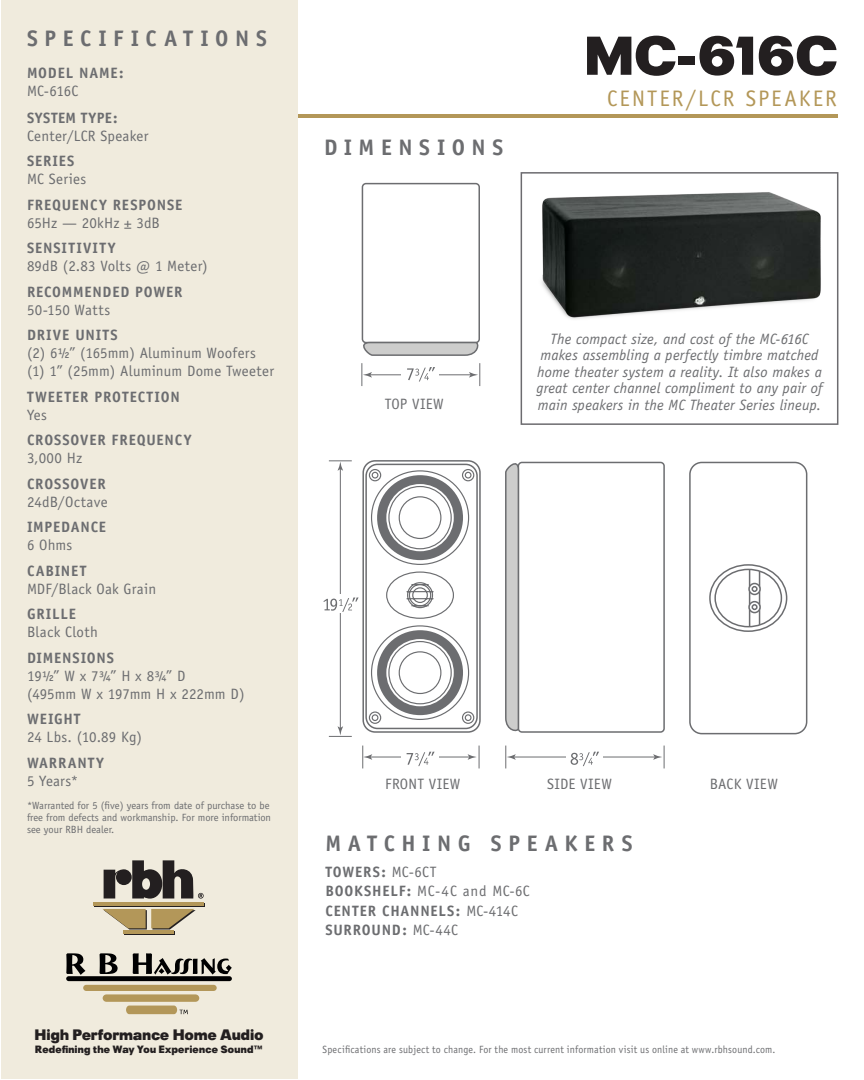
<style>
.page{position:relative;width:864px;height:1080px;background:#fff}
.page>*{position:absolute;margin:0;border:0;box-sizing:border-box;transform-origin:0 0}
.FrontModel{font:900 54px "Plak";letter-spacing:.03em;color:#231f20}
.BackSpecificationsTi{font:700 22.5px "Officina Sans";letter-spacing:.295em;color:#6c6d70}
.FrontType{font:22.5px "Officina Sans";letter-spacing:.095em;color:#b39758}
.BackTechTxt{font:15px/18px "Officina Sans";letter-spacing:.015em;color:#6c6d70}
.FrontDescription{font:italic 15px/16.5px "Officina Sans";letter-spacing:.01em;color:#6c6d70;text-align:center}
.BackTechTxtBd{font:700 15px "Officina Sans";letter-spacing:.055em;color:#6c6d70}
.Tech_Info_Text{font:15px/18px "Officina Sans";color:#6c6d70}
.BackTechTxtBd-2{font:15px/19.5px "Officina Sans";letter-spacing:.045em;color:#6c6d70}
.Redefining_tag_line{font:900 15px "Plak";letter-spacing:.025em;color:#231f20}
.Tech_Info_Text-2{font:700 15px "Officina Sans";letter-spacing:.03em;color:#6c6d70}
.BackTechTxtBd-3{font:700 15px "Officina Sans";letter-spacing:.075em;color:#6c6d70}
.footnote{font:10.5px/12px "Officina Sans";color:#6c6d70}
.BackPolicyTag{font:10.5px "Officina Sans";letter-spacing:.015em;color:#6c6d70;scale:.95 1}
.Redefining_tag_line-2{font:900 10.5px "Plak";letter-spacing:.035em;color:#231f20}
.s1{font-weight:700}
.s2{font-weight:400}
</style>
<div class="page">
<hr style="left:272px;top:114px;width:566px;height:3px;background:#b39758">
<div style="left:1px;top:1px;width:296px;height:1078px;background:#f0ebdd"></div>
<div style="left:362px;top:183px;width:118px;height:160px;border:2px solid #6c6d70;border-radius:4px"></div>
<svg style="left:362px;top:341px;width:117px;height:15px;background:#bcbcbc"></svg>
<hr style="left:370px;top:374px;width:101px;height:1px;background:#6c6d70">
<svg style="left:469px;top:363px;width:11px;height:23px"></svg>
<svg style="left:361px;top:363px;width:11px;height:23px"></svg>
<div style="left:402px;top:365px;width:37px;height:19px;background:#fff"></div>
<svg style="left:689px;top:461px;width:118px;height:274px"></svg>
<hr style="left:370px;top:757px;width:100px;height:1px;background:#6c6d70">
<div style="left:401px;top:748px;width:38px;height:18px;background:#fff"></div>
<svg style="left:362px;top:746px;width:10px;height:22px"></svg>
<svg style="left:468px;top:746px;width:12px;height:22px"></svg>
<hr style="left:340px;top:468px;width:1px;height:261px;background:#6c6d70">
<svg style="left:329px;top:460px;width:23px;height:11px"></svg>
<svg style="left:329px;top:726px;width:23px;height:11px"></svg>
<div style="left:323px;top:594px;width:35px;height:19px;background:#fff"></div>
<div style="left:362px;top:460px;width:119px;height:273px;border:2px solid #6c6d70;border-radius:12px"></div>
<svg style="left:368px;top:468px;width:107px;height:256px"></svg>
<div style="left:365px;top:464px;width:113px;height:265px;border:2px solid #6c6d70;border-radius:11px"></div>
<hr style="left:513px;top:757px;width:143px;height:1px;background:#6c6d70">
<svg style="left:653px;top:746px;width:12px;height:22px"></svg>
<svg style="left:505px;top:746px;width:11px;height:22px"></svg>
<div style="left:566px;top:748px;width:37px;height:18px;background:#fff"></div>
<div style="left:518px;top:462px;width:147px;height:271px;border:2px solid #6c6d70;border-radius:4px"></div>
<svg style="left:505px;top:462px;width:15px;height:270px;background:#bbbcbb"></svg>
<svg style="left:323px;top:598px;width:36px;height:14px"></svg>
<svg style="left:407px;top:752px;width:28px;height:14px"></svg>
<svg style="left:407px;top:367px;width:28px;height:15px"></svg>
<svg style="left:571px;top:752px;width:28px;height:14px"></svg>
<svg style="left:66px;top:953px;width:19px;height:22px"></svg>
<svg style="left:100px;top:953px;width:18px;height:21px"></svg>
<svg style="left:133px;top:953px;width:99px;height:22px"></svg>
<div style="left:83px;top:985px;width:134px;height:6px;background:#b39759;border-radius:3px"></div>
<div style="left:103px;top:994px;width:96px;height:8px;background:#b39759;border-radius:4px"></div>
<svg style="left:126px;top:1006px;width:62px;height:8px"></svg>
<div style="left:66px;top:976px;width:166px;height:5px;background:#000001;border-radius:3px"></div>
<hr style="left:94px;top:903px;width:111px;height:4px;background:#231f20">
<hr style="left:93px;top:902px;width:111px;height:4px;background:#b39759">
<hr style="left:124px;top:931px;width:51px;height:4px;background:#231f20">
<hr style="left:123px;top:930px;width:51px;height:4px;background:#b39759">
<svg style="left:102px;top:909px;width:94px;height:21px"></svg>
<svg style="left:104px;top:860px;width:100px;height:39px"></svg>
<img style="left:520px;top:178px;width:319px;height:151px">
<div style="left:521px;top:172px;width:317px;height:253px;border:2px solid #6c6b6f"></div>
<p class="BackSpecificationsTi" style="left:27px;top:24px;width:241px">SPECIFICATIONS</p>
<p class="BackTechTxtBd" style="left:27px;top:63px;width:98px">MODEL NAME:</p>
<p class="BackTechTxt" style="left:27px;top:81px;width:53px">MC-616C</p>
<p class="Tech_Info_Text-2" style="left:27px;top:108px;width:92px">SYSTEM TYPE:</p>
<p class="BackTechTxt" style="left:27px;top:126px;width:123px">Center/LCR Speaker</p>
<p class="BackTechTxtBd" style="left:27px;top:152px;width:49px">SERIES</p>
<p class="BackTechTxt" style="left:27px;top:170px;width:61px">MC Series</p>
<p class="BackTechTxtBd" style="left:27px;top:195px;width:157px">FREQUENCY RESPONSE</p>
<p class="BackTechTxt" style="left:27px;top:213px;width:135px">65Hz — 20kHz ± 3dB</p>
<p class="BackTechTxtBd-3" style="left:27px;top:239px;width:90px">SENSITIVITY</p>
<p class="BackTechTxt" style="left:27px;top:257px;width:182px">89dB (2.83 Volts @ 1 Meter)</p>
<p class="BackTechTxtBd" style="left:27px;top:282px;width:157px">RECOMMENDED POWER</p>
<p class="BackTechTxt" style="left:27px;top:300px;width:85px">50-150 Watts</p>
<p class="BackTechTxtBd" style="left:27px;top:326px;width:92px">DRIVE UNITS</p>
<p class="BackTechTxt" style="left:27px;top:344px;width:249px">(2) 6½” (165mm) Aluminum Woofers (1) 1” (25mm) Aluminum Dome Tweeter</p>
<p class="BackTechTxtBd" style="left:27px;top:387px;width:154px">TWEETER PROTECTION</p>
<p class="BackTechTxt" style="left:27px;top:405px;width:21px">Yes</p>
<p class="BackTechTxtBd" style="left:27px;top:431px;width:166px">CROSSOVER FREQUENCY</p>
<p class="BackTechTxt" style="left:27px;top:449px;width:57px">3,000 Hz</p>
<p class="BackTechTxtBd" style="left:27px;top:474px;width:80px">CROSSOVER</p>
<p class="BackTechTxt" style="left:27px;top:492px;width:82px">24dB/Octave</p>
<p class="BackTechTxtBd" style="left:27px;top:518px;width:81px">IMPEDANCE</p>
<p class="BackTechTxt" style="left:27px;top:536px;width:47px">6 Ohms</p>
<p class="BackTechTxtBd" style="left:27px;top:561px;width:61px">CABINET</p>
<p class="BackTechTxt" style="left:27px;top:579px;width:131px">MDF/Black Oak Grain</p>
<p class="BackTechTxtBd" style="left:27px;top:605px;width:51px">GRILLE</p>
<p class="BackTechTxt" style="left:27px;top:623px;width:72px">Black Cloth</p>
<p class="BackTechTxtBd" style="left:27px;top:648px;width:89px">DIMENSIONS</p>
<p class="Tech_Info_Text" style="left:27px;top:666px;width:219px">19½” W x 7¾” H x 8¾” D<br>(495mm W x 197mm H x 222mm D)</p>
<p class="BackTechTxtBd" style="left:27px;top:710px;width:55px">WEIGHT</p>
<p class="Tech_Info_Text" style="left:27px;top:728px;width:117px">24 Lbs. (10.89 Kg)</p>
<p class="BackTechTxtBd" style="left:27px;top:753px;width:78px">WARRANTY</p>
<p class="Tech_Info_Text" style="left:27px;top:771px;width:53px">5 Years*</p>
<p class="footnote" style="left:27px;top:799px;width:246px">*Warranted for 5 (five) years from date of purchase to be free from defects and workmanship. For more information see your RBH dealer.</p>
<p class="BackSpecificationsTi" style="left:324px;top:133px;width:181px">DIMENSIONS</p>
<p class="FrontModel" style="left:585px;top:24px;width:253px">MC-616C</p>
<p class="FrontType" style="left:607px;top:85px;width:231px">CENTER/LCR SPEAKER</p>
<p class="BackTechTxt" style="left:385px;top:395px;width:61px">TOP VIEW</p>
<p class="FrontDescription" style="left:536px;top:331px;width:288px">The compact size, and cost of the MC-616C makes assembling a perfectly timbre matched home theater system a reality. It also makes a great center channel compliment to any pair of main speakers in the MC Theater Series lineup.</p>
<p class="BackTechTxt" style="left:385px;top:775px;width:77px">FRONT VIEW</p>
<p class="BackTechTxt" style="left:547px;top:775px;width:66px">SIDE VIEW</p>
<p class="BackTechTxt" style="left:710px;top:775px;width:70px">BACK VIEW</p>
<p class="BackSpecificationsTi" style="left:325px;top:829px;width:309px">MATCHING SPEAKERS</p>
<p class="BackTechTxtBd-2" style="left:325px;top:862px;width:206px"><span class="s1">TOWERS:</span> MC-6CT<br><span class="s1">BOOKSHELF:</span> MC-4C and MC-6C</p>
<p class="BackTechTxtBd" style="left:325px;top:901px;width:194px">CENTER CHANNELS: <span class="s2">MC-414C</span></p>
<p class="BackTechTxtBd" style="left:325px;top:921px;width:134px">SURROUND: <span class="s2">MC-44C</span></p>
<p class="Redefining_tag_line" style="left:35px;top:1025px;width:230px">High Performance Home Audio</p>
<p class="Redefining_tag_line-2" style="left:35px;top:1043px;width:229px">Redefining the Way You Experience Sound™</p>
<p class="BackPolicyTag" style="left:323px;top:1043px;width:478px">Specifications are subject to change. For the most current information visit us online at www.rbhsound.com.</p>
</div>
